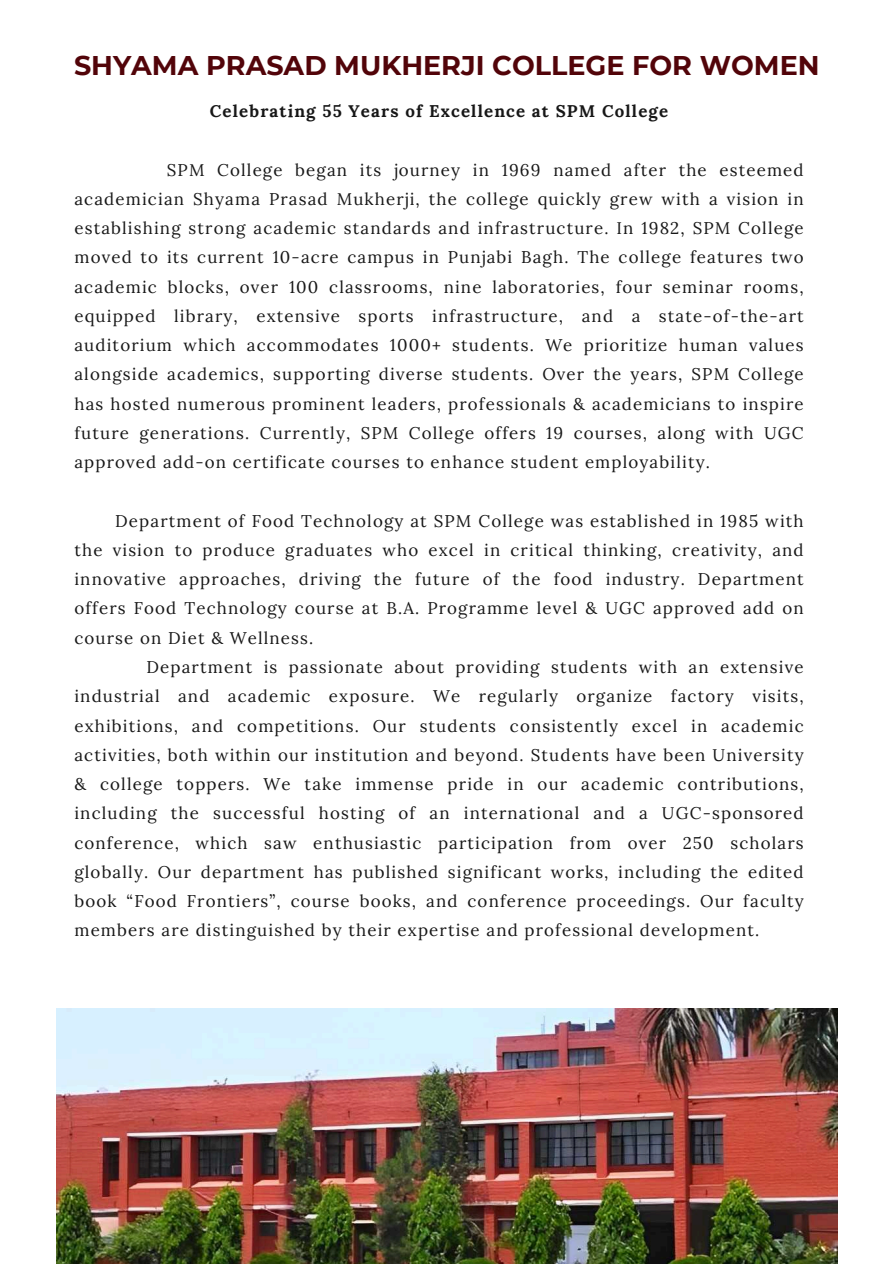
<style>
.page{position:relative;width:894px;height:1264px;background:#fff}
.page>*{position:absolute;margin:0;border:0;box-sizing:border-box;transform-origin:0 0}
.t1{font:700 27px "Montserrat";color:#520409}
.t2{font:16.8px/29.2px "Lora";letter-spacing:.07em;color:#171717;text-align:justify}
.t3{font:700 16.8px "Lora";letter-spacing:.07em;color:#171717}
</style>
<div class="page">
<img style="left:56px;top:1008px;width:781px;height:255px">
<h1 class="t1" style="left:74px;top:49px;width:746px">SHYAMA PRASAD MUKHERJI COLLEGE FOR WOMEN</h1>
<h2 class="t3" style="left:210px;top:100px;width:459px">Celebrating 55 Years of Excellence at SPM College</h2>
<p class="t2" style="left:74px;top:155px;width:730px;text-indent:92px">SPM College began its journey in 1969 named after the esteemed academician Shyama Prasad Mukherji, the college quickly grew with a vision in establishing strong academic standards and infrastructure. In 1982, SPM College moved to its current 10-acre campus in Punjabi Bagh. The college features two academic blocks, over 100 classrooms, nine laboratories, four seminar rooms, equipped library, extensive sports infrastructure, and a state-of-the-art auditorium which accommodates 1000+ students. We prioritize human values alongside academics, supporting diverse students. Over the years, SPM College has hosted numerous prominent leaders, professionals &amp; academicians to inspire future generations. Currently, SPM College offers 19 courses, along with UGC approved add-on certificate courses to enhance student employability.</p>
<p class="t2" style="left:74px;top:506px;width:730px;text-indent:41px">Department of Food Technology at SPM College was established in 1985 with the vision to produce graduates who excel in critical thinking, creativity, and innovative approaches, driving the future of the food industry. Department offers Food Technology course at B.A. Programme level &amp; UGC approved add on course on Diet &amp; Wellness.</p>
<p class="t2" style="left:74px;top:652px;width:730px;text-indent:72px">Department is passionate about providing students with an extensive industrial and academic exposure. We regularly organize factory visits, exhibitions, and competitions. Our students consistently excel in academic activities, both within our institution and beyond. Students have been University &amp; college toppers. We take immense pride in our academic contributions, including the successful hosting of an international and a UGC-sponsored conference, which saw enthusiastic participation from over 250 scholars globally. Our department has published significant works, including the edited book “Food Frontiers”, course books, and conference proceedings. Our faculty members are distinguished by their expertise and professional development.</p>
</div>
